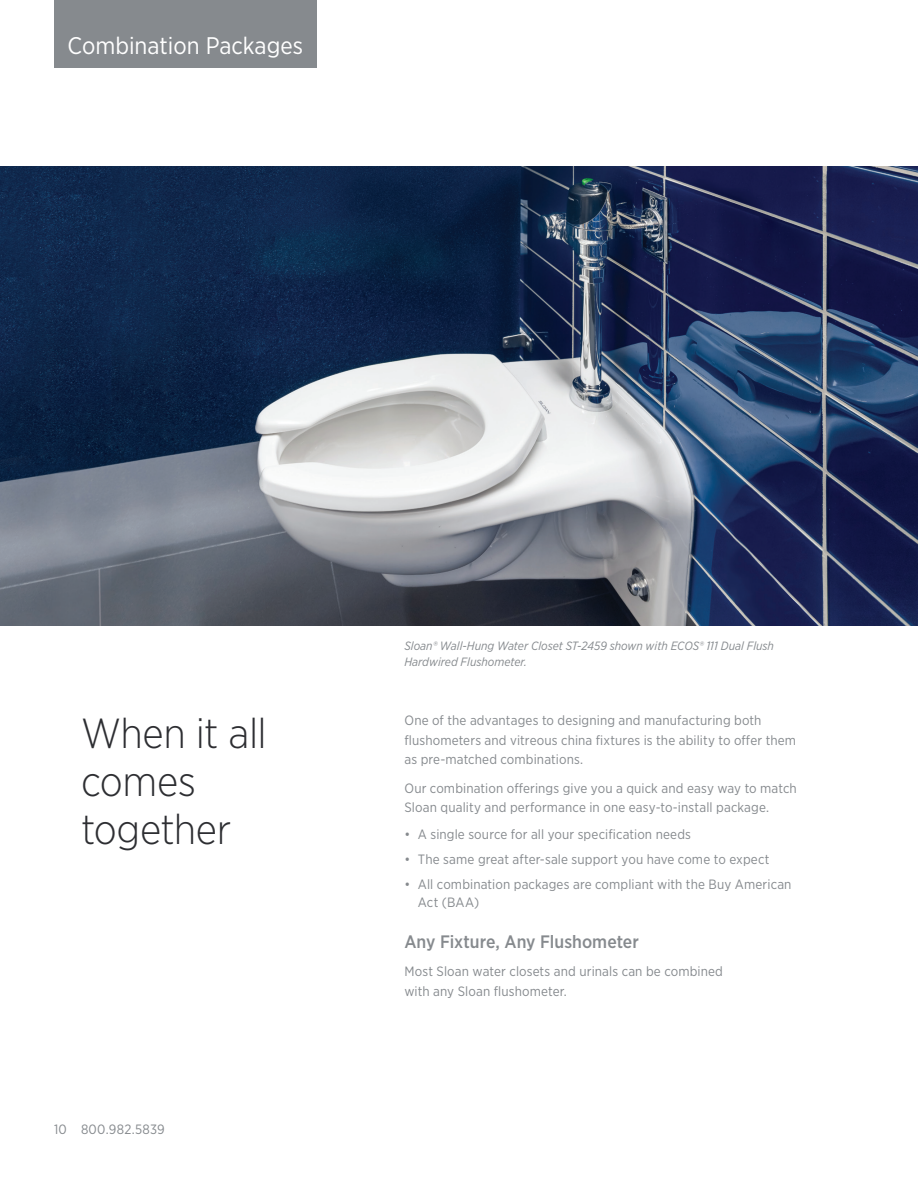
<style>
.page{position:relative;width:918px;height:1188px;background:#fff}
.page>*{position:absolute;margin:0;border:0;box-sizing:border-box;transform-origin:0 0}
.t1{font:300 42px/48px "Gotham Narrow";letter-spacing:-.01em;color:#2d2e32}
.t2{font:24px "Gotham Narrow";color:#fff}
.t3{font:500 18px "Gotham Narrow";color:#868a8e}
.base{font:13.5px/19.5px "Gotham Narrow";letter-spacing:.01em;color:#868a8e}
.t4{font:italic 12px/16.5px "Gotham Narrow";color:#868a8e}
</style>
<div class="page">
<div style="left:54px;top:0;width:262px;height:67px;background:#868a8e"></div>
<img style="left:0;top:166px;width:918px;height:459px">
<p class="t2" style="left:68px;top:31px;width:237px">Combination Packages</p>
<p class="t1" style="left:81px;top:708px;width:187px">When it all comes together</p>
<p class="base" style="left:54px;top:1119px;width:112px">10 800.982.5839</p>
<p class="t4" style="left:404px;top:637px;width:371px">Sloan® Wall-Hung Water Closet ST-2459 shown with ECOS® 111 Dual Flush<br>Hardwired Flushometer.</p>
<p class="base" style="left:404px;top:710px;width:393px">One of the advantages to designing and manufacturing both flushometers and vitreous china fixtures is the ability to offer them as pre-matched combinations.</p>
<p class="base" style="left:404px;top:778px;width:394px">Our combination offerings give you a quick and easy way to match<br>Sloan quality and performance in one easy-to-install package.</p>
<p class="base" style="left:404px;top:824px;width:288px">• A single source for all your specification needs</p>
<p class="base" style="left:404px;top:849px;width:367px">• The same great after-sale support you have come to expect</p>
<p class="base" style="left:418px;top:875px;width:375px;line-height:18px;text-indent:-14px">• All combination packages are compliant with the Buy American<br>Act (BAA)</p>
<p class="t3" style="left:404px;top:930px;width:236px">Any Fixture, Any Flushometer</p>
<p class="base" style="left:404px;top:962px;width:320px">Most Sloan water closets and urinals can be combined with any Sloan flushometer.</p>
</div>
